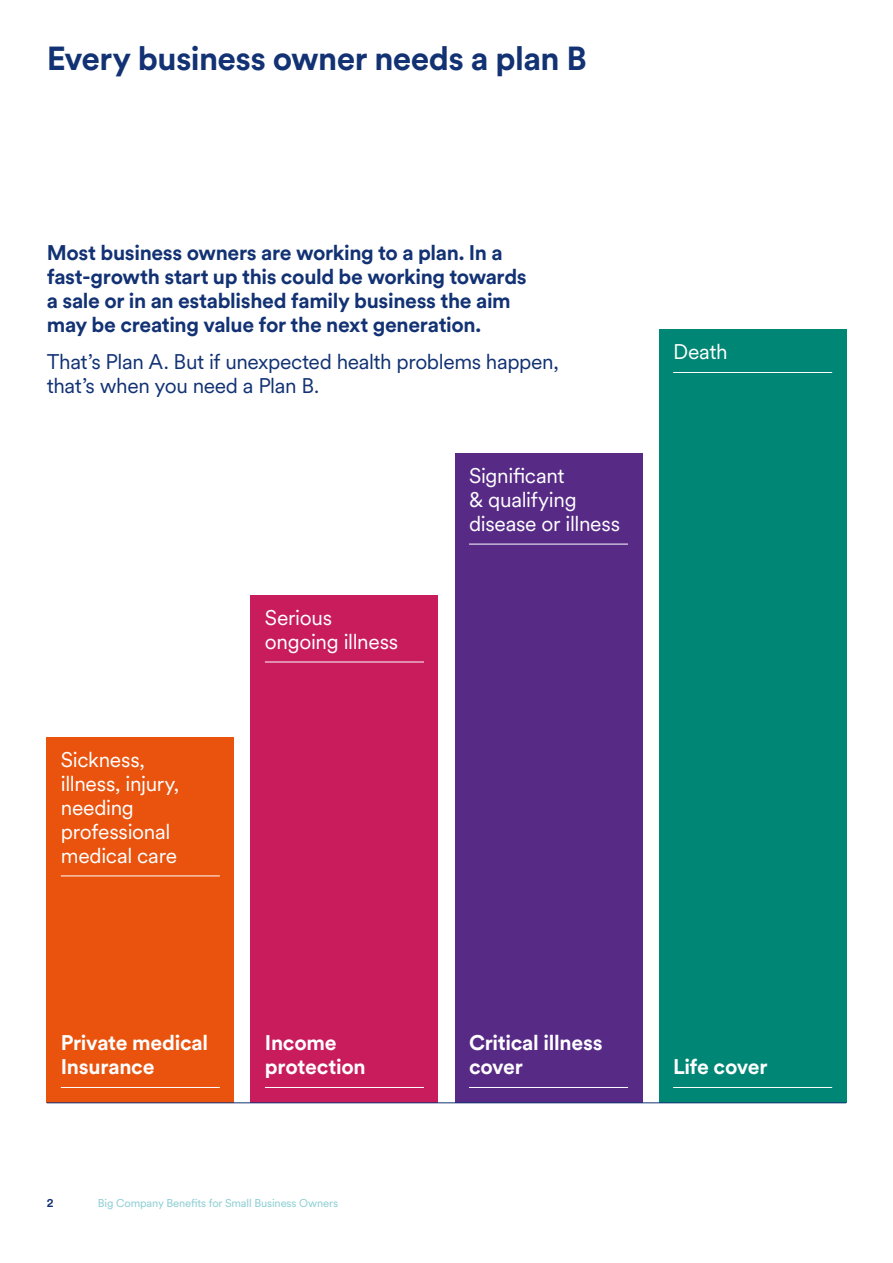
<style>
.page{position:relative;width:893px;height:1263px;background:#fff}
.page>*{position:absolute;margin:0;border:0;box-sizing:border-box;transform-origin:0 0}
.t1{font:700 33px "Schroders Circular";letter-spacing:-.02em;color:#123274}
.t2{font:700 21px/24px "Schroders Circular";letter-spacing:-.015em;color:#123274}
.t3{font:21px/24px "Schroders Circular";letter-spacing:-.015em;color:#fff}
.t4{font:21px/24px "Schroders Circular";letter-spacing:-.02em;color:#123274}
.t5{font:700 21px/24px "Schroders Circular";letter-spacing:-.015em;color:#fff}
.t6{font:11.25px "Schroders Circular";letter-spacing:-.01em;color:#88cdd3}
.t7{font:700 11.25px "Schroders Circular";color:#123274}
</style>
<div class="page">
<div style="left:47px;top:737px;width:187px;height:365px;background:#e9530e"></div>
<hr style="left:61px;top:875px;width:159px;height:1px;background:#fff">
<hr style="left:61px;top:1087px;width:159px;height:1px;background:#fff">
<div style="left:251px;top:595px;width:187px;height:507px;background:#c81c5d"></div>
<hr style="left:265px;top:662px;width:159px;height:1px;background:#fff">
<hr style="left:265px;top:1087px;width:159px;height:1px;background:#fff">
<div style="left:455px;top:453px;width:187px;height:649px;background:#572a86"></div>
<hr style="left:469px;top:544px;width:159px;height:1px;background:#fff">
<hr style="left:469px;top:1087px;width:159px;height:1px;background:#fff">
<div style="left:659px;top:330px;width:187px;height:772px;background:#008674"></div>
<hr style="left:673px;top:372px;width:159px;height:1px;background:#fff">
<hr style="left:673px;top:1087px;width:159px;height:1px;background:#fff">
<hr style="left:47px;top:1102px;width:799px;height:1px;background:#123274">
<h1 class="t1" style="left:47px;top:36px;width:542px">Every business owner needs a plan B</h1>
<p class="t2" style="left:47px;top:240px;width:482px">Most business owners are working to a plan. In a fast-growth start up this could be working towards a sale or in an established family business the aim may be creating value for the next generation.</p>
<p class="t4" style="left:47px;top:349px;width:514px">That’s Plan A. But if unexpected health problems happen, that’s when you need a Plan B.</p>
<p class="t3" style="left:61px;top:746px;width:120px">Sickness, illness, injury, needing professional medical care</p>
<p class="t3" style="left:265px;top:605px;width:135px">Serious ongoing illness</p>
<p class="t3" style="left:469px;top:463px;width:153px">Significant<br>&amp; qualifying disease or illness</p>
<p class="t3" style="left:673px;top:339px;width:56px">Death</p>
<p class="t5" style="left:61px;top:1030px;width:149px">Private medical<br>Insurance</p>
<p class="t5" style="left:265px;top:1030px;width:102px">Income protection</p>
<p class="t7" style="left:47px;top:1195px;width:8px">2</p>
<p class="t6" style="left:98px;top:1195px;width:242px">Big Company Benefits for Small Business Owners</p>
<p class="t5" style="left:469px;top:1030px;width:135px">Critical illness cover</p>
<p class="t5" style="left:673px;top:1054px;width:96px">Life cover</p>
</div>
